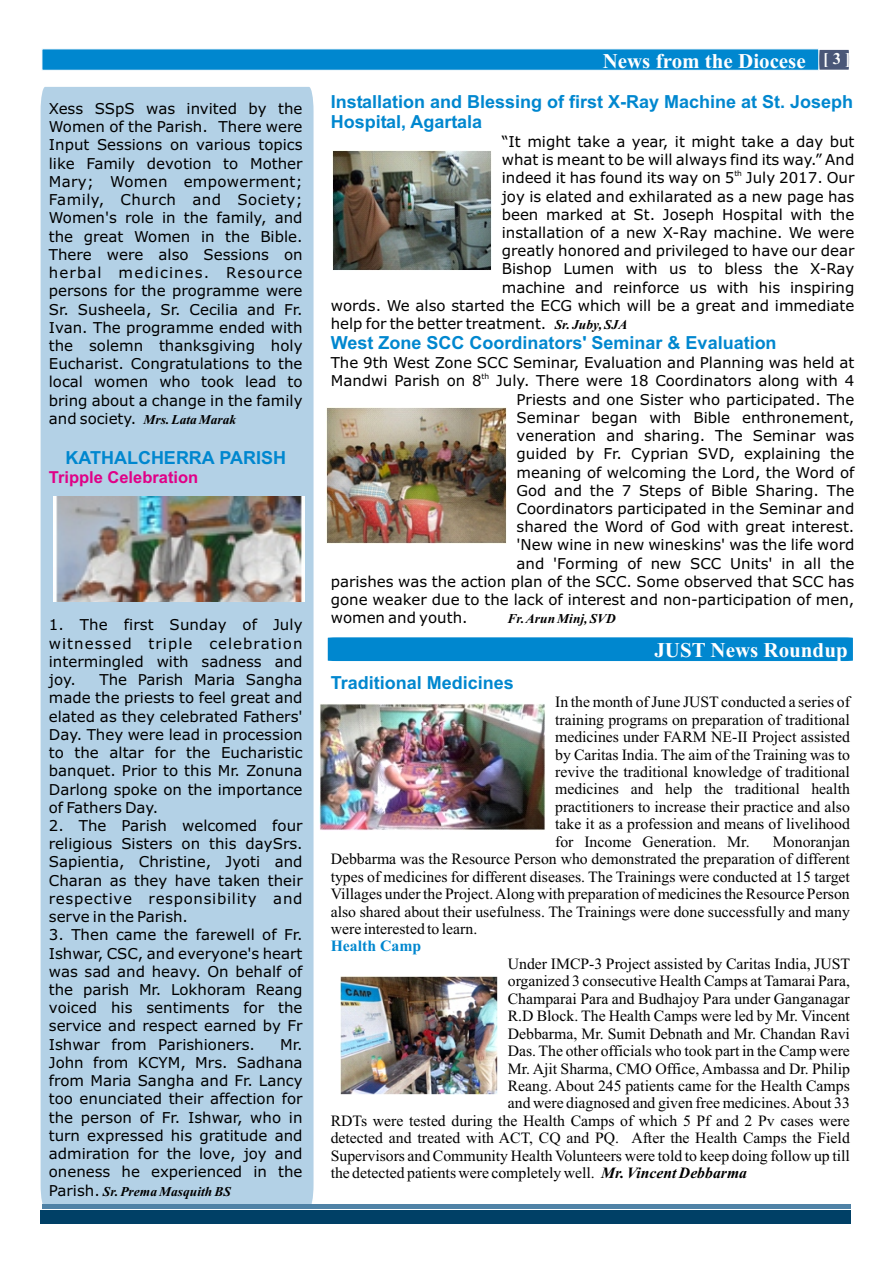
<style>
.page{position:relative;width:894px;height:1263px;background:#fff}
.page>*{position:absolute;margin:0;border:0;box-sizing:border-box;transform-origin:0 0}
.t1{font:700 21px "Times New Roman";color:#fff}
.t2{font:700 18px/20.1px "Arial";color:#0087cf}
.t3{font:700 16.5px "Arial";color:#e00087}
.t4{font:15.75px/17.4px "Times New Roman";color:#000;text-align:justify}
.t5{font:700 15.75px "Times New Roman";color:#0087cf}
.t6{font:15px/18.3px "Verdana";color:#000;text-align:justify}
.t7{font:italic 700 13.5px "Times New Roman";color:#000}
.t8{font:7.5px "Verdana";color:#000}
.s1{font-family:"Verdana";font-weight:400;font-style:normal;font-size:15px}
.s2{font-family:"Times New Roman";font-weight:700;font-style:italic;font-size:13.5px}
.s3{font-weight:700;font-style:italic}
</style>
<div class="page">
<div style="left:41px;top:87px;width:273px;height:1122px;background:#b3d1e6"></div>
<div style="left:42px;top:49px;width:777px;height:22px;background:#0087cf;border:1px solid #fff"></div>
<svg style="left:819px;top:50px;width:30px;height:20px"></svg>
<div style="left:40px;top:1210px;width:811px;height:13px;background:#004066"></div>
<hr style="left:42px;top:1204px;width:809px;height:4px;background:#4f82a6">
<div style="left:328px;top:637px;width:525px;height:24px;background:#0087cf"></div>
<img style="left:53px;top:497px;width:251px;height:104px">
<img style="left:332px;top:151px;width:160px;height:119px">
<img style="left:326px;top:407px;width:181px;height:137px">
<img style="left:320px;top:703px;width:225px;height:128px">
<img style="left:340px;top:977px;width:158px;height:117px">
<p class="t6" style="left:49px;top:101px;width:255px">Xess SSpS was invited by the Women of the Parish. There were Input Sessions on various topics like Family devotion to Mother Mary; Women empowerment; Family, Church and Society; Women's role in the family, and the great Women in the Bible.<br>There were also Sessions on herbal medicines. Resource persons for the programme were Sr. Susheela, Sr. Cecilia and Fr.<br>Ivan. The programme ended with the solemn thanksgiving holy Eucharist. Congratulations to the local women who took lead to bring about a change in the family</p>
<p class="t7" style="left:49px;top:415px;width:189px"><span class="s1">and society.</span> Mrs. Lata Marak</p>
<p class="t2" style="left:65px;top:449px;width:222px">KATHALCHERRA PARISH</p>
<p class="t3" style="left:49px;top:471px;width:151px">Tripple Celebration</p>
<p class="t6" style="left:49px;top:617px;width:255px">1. The first Sunday of July witnessed triple celebration intermingled with sadness and joy.</p>
<p class="t6" style="left:49px;top:672px;width:255px;text-indent:51px">The Parish Maria Sangha made the priests to feel great and elated as they celebrated Fathers' Day. They were lead in procession to the altar for the Eucharistic banquet. Prior to this Mr. Zonuna Darlong spoke on the importance of Fathers Day.</p>
<p class="t6" style="left:49px;top:818px;width:255px">2. The Parish welcomed four religious Sisters on this daySrs.<br>Sapientia, Christine, Jyoti and Charan as they have taken their respective responsibility and serve in the Parish.</p>
<p class="t6" style="left:49px;top:927px;width:255px">3. Then came the farewell of Fr.<br>Ishwar, CSC, and everyone's heart was sad and heavy. On behalf of the parish Mr. Lokhoram Reang voiced his sentiments for the service and respect earned by Fr Ishwar from Parishioners.</p>
<p class="t6" style="left:49px;top:1036px;width:255px;text-indent:231px">Mr.<br>John from KCYM, Mrs. Sadhana from Maria Sangha and Fr. Lancy too enunciated their affection for the person of Fr. Ishwar, who in turn expressed his gratitude and admiration for the love, joy and oneness he experienced in the</p>
<p class="t7" style="left:49px;top:1186px;width:184px"><span class="s1">Parish.</span> Sr. Prema Masquith BS</p>
<h1 class="t1" style="left:603px;top:54px;width:250px">News from the Diocese <sup>[</sup> <sup>3</sup> <sup>]</sup></h1>
<p class="t2" style="left:331px;top:93px;width:524px">Installation and Blessing of first X-Ray Machine at St. Joseph<br>Hospital, Agartala</p>
<p class="t6" style="left:502px;top:134px;width:354px">“It might take a year, it might take a day but what is meant to be will always find its way.” And</p>
<p class="t8" style="left:734px;top:170px;width:9px">th</p>
<p class="t6" style="left:502px;top:170px;width:354px">indeed it has found its way on 5 July 2017. Our</p>
<p class="t6" style="left:502px;top:188px;width:354px">joy is elated and exhilarated as a new page has</p>
<p class="t6" style="left:502px;top:206px;width:354px">been marked at St. Joseph Hospital with the</p>
<p class="t6" style="left:502px;top:225px;width:354px">installation of a new X-Ray machine. We were</p>
<p class="t6" style="left:502px;top:243px;width:354px">greatly honored and privileged to have our dear</p>
<p class="t6" style="left:502px;top:261px;width:354px">Bishop Lumen with us to bless the X-Ray</p>
<p class="t6" style="left:502px;top:279px;width:354px">machine and reinforce us with his inspiring</p>
<p class="t6" style="left:331px;top:298px;width:525px">words. We also started the ECG which will be a great and immediate</p>
<p class="t6" style="left:331px;top:316px;width:298px">help for the better treatment. <span class="s2">Sr. Juby, SJA</span></p>
<p class="t6" style="left:331px;top:355px;width:525px">The 9th West Zone SCC Seminar, Evaluation and Planning was held at</p>
<p class="t8" style="left:482px;top:373px;width:9px">th</p>
<p class="t6" style="left:331px;top:373px;width:525px">Mandwi Parish on 8 July. There were 18 Coordinators along with 4</p>
<p class="t6" style="left:517px;top:391px;width:339px">Priests and one Sister who participated. The</p>
<p class="t6" style="left:517px;top:410px;width:339px">Seminar began with Bible enthronement,</p>
<p class="t6" style="left:517px;top:428px;width:339px">veneration and sharing. The Seminar was</p>
<p class="t6" style="left:517px;top:446px;width:339px">guided by Fr. Cyprian SVD, explaining the</p>
<p class="t6" style="left:517px;top:464px;width:339px">meaning of welcoming the Lord, the Word of</p>
<p class="t6" style="left:517px;top:482px;width:339px">God and the 7 Steps of Bible Sharing. The</p>
<p class="t6" style="left:517px;top:501px;width:339px">Coordinators participated in the Seminar and</p>
<p class="t6" style="left:517px;top:519px;width:339px">shared the Word of God with great interest.</p>
<p class="t6" style="left:517px;top:537px;width:339px">'New wine in new wineskins' was the life word</p>
<p class="t6" style="left:517px;top:555px;width:339px">and 'Forming of new SCC Units' in all the</p>
<p class="t6" style="left:331px;top:574px;width:525px">parishes was the action plan of the SCC. Some observed that SCC has</p>
<p class="t6" style="left:331px;top:592px;width:525px">gone weaker due to the lack of interest and non-participation of men,</p>
<p class="t6" style="left:331px;top:610px;width:138px">women and youth.</p>
<p class="t7" style="left:508px;top:614px;width:110px">Fr. Arun Minj, SVD</p>
<p class="t2" style="left:331px;top:335px;width:447px">West Zone SCC Coordinators' Seminar &amp; Evaluation</p>
<p class="t2" style="left:331px;top:675px;width:184px">Traditional Medicines</p>
<h1 class="t1" style="left:654px;top:643px;width:195px">JUST News Roundup</h1>
<p class="t4" style="left:555px;top:695px;width:296px">In the month of June JUST conducted a series of training programs on preparation of traditional medicines under FARM NE-II Project assisted by Caritas India. The aim of the Training was to revive the traditional knowledge of traditional medicines and help the traditional health practitioners to increase their practice and also take it as a profession and means of livelihood for Income Generation. Mr.</p>
<p class="t4" style="left:331px;top:834px;width:521px;text-indent:442px">Monoranjan Debbarma was the Resource Person who demonstrated the preparation of different types of medicines for different diseases. The Trainings were conducted at 15 target Villages under the Project. Along with preparation of medicines the Resource Person also shared about their usefulness. The Trainings were done successfully and many were interested to learn.</p>
<p class="t4" style="left:508px;top:956px;width:344px">Under IMCP-3 Project assisted by Caritas India, JUST</p>
<p class="t4" style="left:508px;top:974px;width:344px">organized 3 consecutive Health Camps at Tamarai Para,</p>
<p class="t4" style="left:508px;top:991px;width:344px">Champarai Para and Budhajoy Para under Ganganagar</p>
<p class="t4" style="left:508px;top:1009px;width:344px">R.D Block. The Health Camps were led by Mr. Vincent</p>
<p class="t4" style="left:508px;top:1026px;width:344px">Debbarma, Mr. Sumit Debnath and Mr. Chandan Ravi</p>
<p class="t4" style="left:508px;top:1044px;width:344px">Das. The other officials who took part in the Camp were</p>
<p class="t4" style="left:508px;top:1061px;width:344px">Mr. Ajit Sharma, CMO Office, Ambassa and Dr. Philip</p>
<p class="t4" style="left:508px;top:1079px;width:344px">Reang. About 245 patients came for the Health Camps</p>
<p class="t4" style="left:508px;top:1096px;width:344px">and were diagnosed and given free medicines. About 33</p>
<p class="t4" style="left:331px;top:1113px;width:521px">RDTs were tested during the Health Camps of which 5 Pf and 2 Pv cases were</p>
<p class="t4" style="left:331px;top:1131px;width:521px">detected and treated with ACT, CQ and PQ. After the Health Camps the Field</p>
<p class="t4" style="left:331px;top:1148px;width:521px">Supervisors and Community Health Volunteers were told to keep doing follow up till</p>
<p class="t4" style="left:331px;top:1166px;width:418px">the detected patients were completely well. <span class="s3">Mr. Vincent Debbarma</span></p>
<p class="t5" style="left:331px;top:941px;width:92px">Health Camp</p>
</div>
